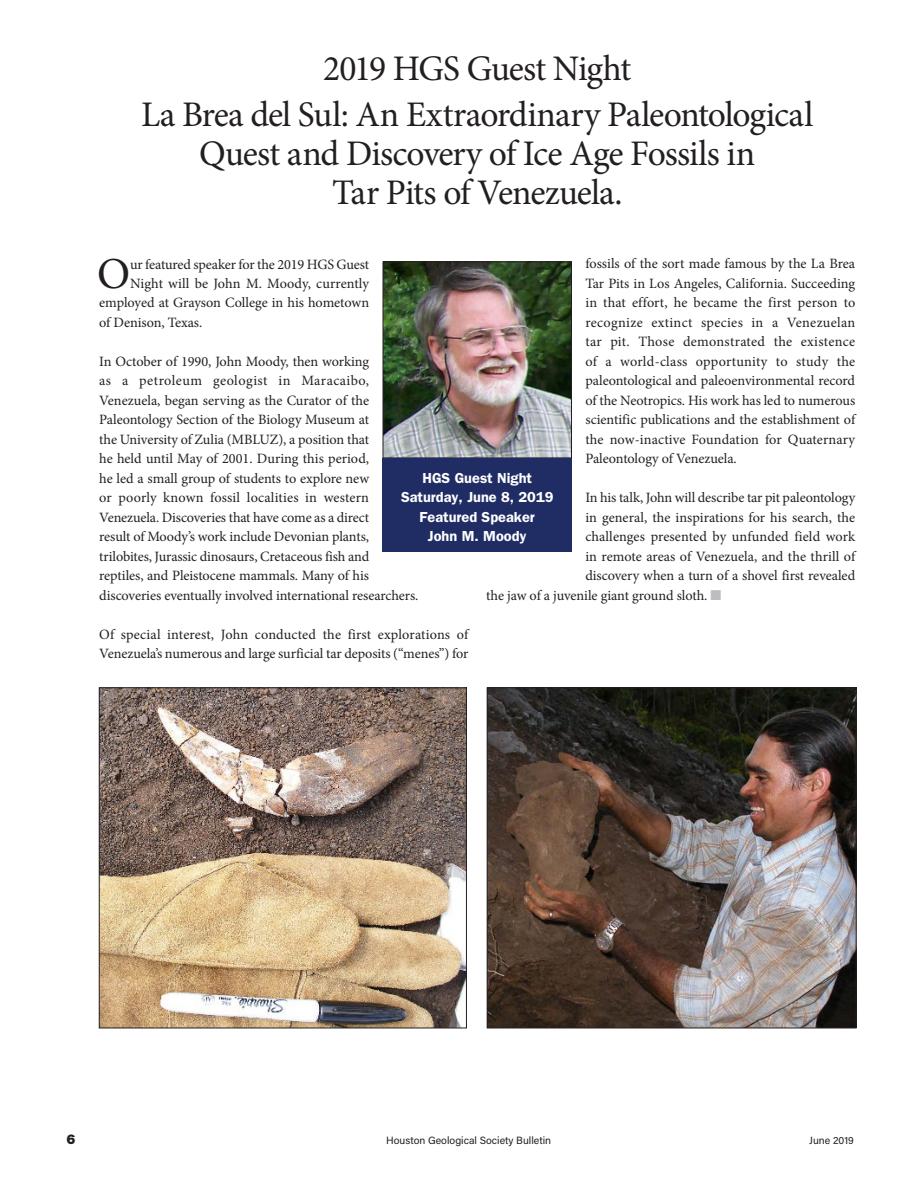
<style>
.page{position:relative;width:918px;height:1188px;background:#fff}
.page>*{position:absolute;margin:0;border:0;box-sizing:border-box;transform-origin:0 0}
.Minion_Body_DropCp{font:44.25px "Minion Pro";color:#231f20}
.Article_Mtg__Title{font:36px/39px "Minion Pro";letter-spacing:-.03em;color:#231f20;text-align:center}
.Sub_Hd_1{font:600 14.55px "Franklin Gothic";color:#fff}
.Minion_Body_Copy{font:14.25px/19.5px "Minion Pro";letter-spacing:-.005em;color:#231f20}
.Minion_Body_DropCp-2{font:14.25px "Minion Pro";letter-spacing:-.005em;color:#231f20}
.t1{font:900 13.5px "Helvetica Neue";color:#231f20}
.t2{font:10.5px "Acumin Pro";color:#231f20}
.s1{color:#bcbdc0}
</style>
<div class="page">
<img style="left:101px;top:689px;width:364px;height:337px">
<div style="left:99px;top:687px;width:368px;height:341px;border:1px solid #231f20"></div>
<img style="left:489px;top:689px;width:366px;height:337px">
<div style="left:487px;top:687px;width:370px;height:341px;border:1px solid #231f20"></div>
<img style="left:385px;top:264px;width:185px;height:192px">
<div style="left:383px;top:262px;width:189px;height:196px;border:1px solid #231f20"></div>
<div style="left:383px;top:458px;width:189px;height:94px;background:#202d65"></div>
<p class="Article_Mtg__Title" style="left:323px;top:49px;width:309px">2019 HGS Guest Night</p>
<p class="Article_Mtg__Title" style="left:141px;top:95px;width:674px">La Brea del Sul: An Extraordinary Paleontological<br>Quest and Discovery of Ice Age Fossils in<br>Tar Pits of Venezuela.</p>
<p class="Minion_Body_Copy" style="left:585px;top:254px;width:271px;text-align:justify">fossils of the sort made famous by the La Brea Tar Pits in Los Angeles, California. Succeeding in that effort, he became the first person to recognize extinct species in a Venezuelan tar pit. Those demonstrated the existence of a world-class opportunity to study the paleontological and paleoenvironmental record of the Neotropics. His work has led to numerous scientific publications and the establishment of the now-inactive Foundation for Quaternary Paleontology of Venezuela.</p>
<p class="Minion_Body_Copy" style="left:585px;top:488px;width:271px">In his talk, John will describe tar pit paleontology</p>
<p class="Minion_Body_Copy" style="left:585px;top:508px;width:271px">in general, the inspirations for his search, the</p>
<p class="Minion_Body_Copy" style="left:585px;top:527px;width:271px">challenges presented by unfunded field work</p>
<p class="Minion_Body_Copy" style="left:585px;top:547px;width:271px">in remote areas of Venezuela, and the thrill of</p>
<p class="Minion_Body_Copy" style="left:585px;top:566px;width:271px">discovery when a turn of a shovel first revealed</p>
<p class="Minion_Body_Copy" style="left:486px;top:586px;width:237px">the jaw of a juvenile giant ground sloth. <span class="s1">■</span></p>
<p class="Minion_Body_DropCp" style="left:97px;top:244px;width:35px">O</p>
<p class="Minion_Body_DropCp-2" style="left:130px;top:254px;width:240px">ur featured speaker for the 2019 HGS Guest</p>
<p class="Minion_Body_DropCp-2" style="left:130px;top:274px;width:240px">Night will be John M. Moody, currently</p>
<p class="Minion_Body_DropCp-2" style="left:99px;top:293px;width:271px">employed at Grayson College in his hometown</p>
<p class="Minion_Body_DropCp-2" style="left:99px;top:313px;width:105px">of Denison, Texas.</p>
<p class="Minion_Body_Copy" style="left:99px;top:352px;width:321px">In October of 1990, John Moody, then working<br>as a petroleum geologist in Maracaibo, Venezuela, began serving as the Curator of the Paleontology Section of the Biology Museum at<br>the University of Zulia (MBLUZ), a position that<br>he held until May of 2001. During this period,<br>he led a small group of students to explore new<br>or poorly known fossil localities in western Venezuela. Discoveries that have come as a direct<br>result of Moody’s work include Devonian plants, trilobites, Jurassic dinosaurs, Cretaceous fish and<br>reptiles, and Pleistocene mammals. Many of his discoveries eventually involved international researchers.</p>
<p class="Minion_Body_Copy" style="left:99px;top:625px;width:371px">Of special interest, John conducted the first explorations of<br>Venezuela’s numerous and large surficial tar deposits (“menes”) for</p>
<p class="Sub_Hd_1" style="left:422px;top:469px;width:111px">HGS Guest Night</p>
<p class="Sub_Hd_1" style="left:401px;top:489px;width:154px">Saturday, June 8, 2019</p>
<p class="Sub_Hd_1" style="left:420px;top:508px;width:117px">Featured Speaker</p>
<p class="Sub_Hd_1" style="left:428px;top:528px;width:100px">John M. Moody</p>
<p class="t1" style="left:66px;top:1132px;width:11px">6</p>
<p class="t2" style="left:386px;top:1133px;width:166px">Houston Geological Society Bulletin</p>
<p class="t2" style="left:809px;top:1133px;width:46px">June 2019</p>
</div>
